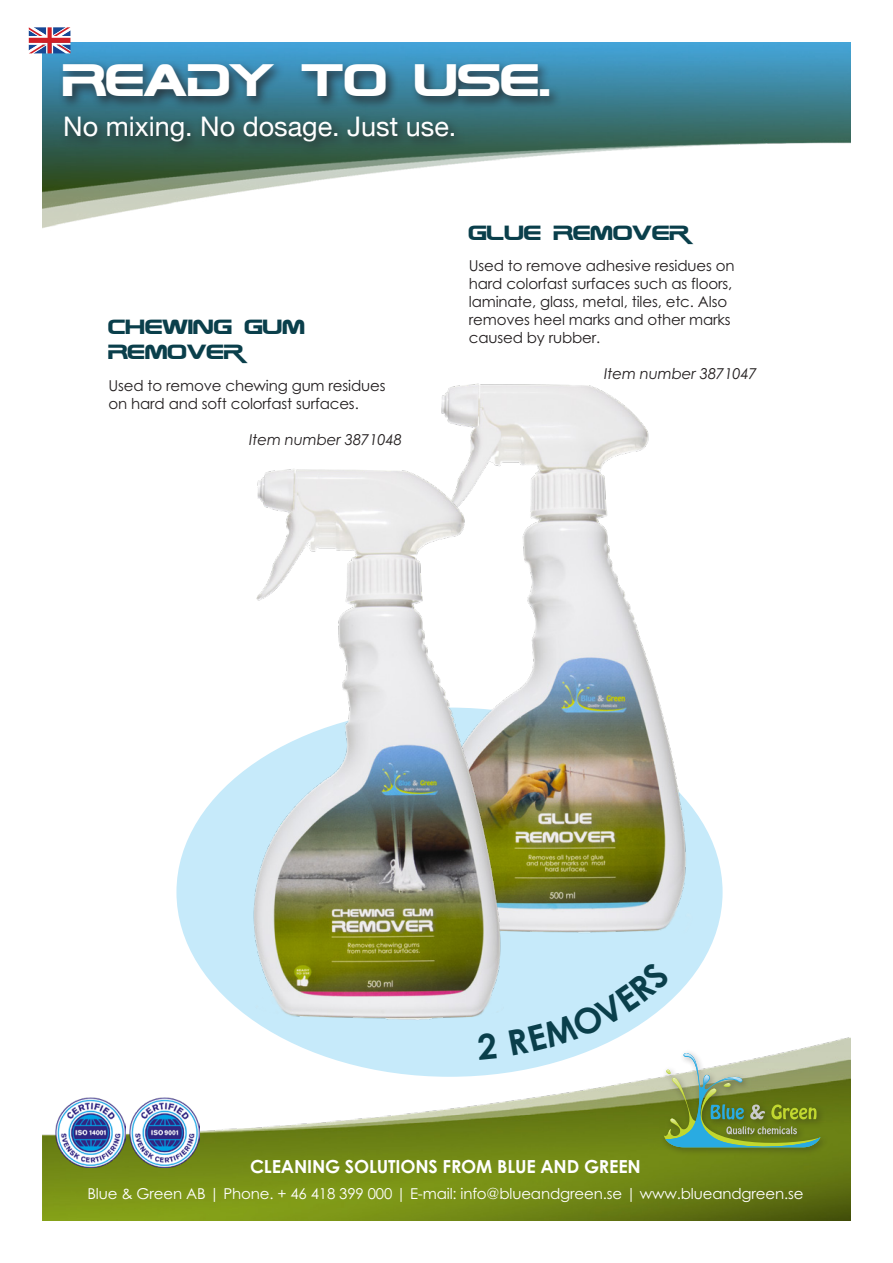
<style>
.page{position:relative;width:893px;height:1263px;background:#fff}
.page>*{position:absolute;margin:0;border:0;box-sizing:border-box;transform-origin:0 0}
.t1{font:46.5px "Zebulon";color:#fff}
.t2{font:27px "Helvetica Neue";color:#fff}
.Rubrik_1{font:21px/25.2px "Zebulon";color:#0a3f4b}
.Brödtext{font:700 18px "Century Gothic Pro";letter-spacing:-.01em;color:#fff}
.Brödtext-2{font:15px/18px "Century Gothic Pro";letter-spacing:-.01em;color:#231f20}
.Brödtext-3{font:15px "Century Gothic Pro";letter-spacing:-.01em;color:#fff}
.Bröd_artikelnummer{font:italic 15px "Century Gothic Pro";letter-spacing:-.01em;color:#231f20}
</style>
<div class="page">
<img style="left:43px;top:43px;width:807px;height:185px">
<div style="left:58px;top:60px;width:504px;height:94px;background:#231f20;opacity:.75"></div>
<svg style="left:29px;top:27px;width:41px;height:26px"></svg>
<img style="left:43px;top:1037px;width:807px;height:183px">
<div style="left:659px;top:1048px;width:169px;height:108px;background:#231f20;opacity:.3"></div>
<img style="left:129px;top:1097px;width:70px;height:70px">
<img style="left:55px;top:1097px;width:70px;height:70px">
<img style="left:441px;top:383px;width:282px;height:578px">
<img style="left:197px;top:421px;width:355px;height:656px">
<svg style="left:477px;top:1032px;width:20px;height:28px"></svg>
<svg style="left:509px;top:961px;width:311px;height:189px"></svg>
<p class="t1" style="left:63px;top:52px;width:490px">READY TO USE.</p>
<p class="t2" style="left:63px;top:106px;width:395px">No mixing. No dosage. Just use.</p>
<p class="Rubrik_1" style="left:108px;top:314px;width:198px">CHEWING GUM<br>REMOVER</p>
<p class="Brödtext-2" style="left:108px;top:376px;width:279px">Used to remove chewing gum residues on hard and soft colorfast surfaces.</p>
<p class="Bröd_artikelnummer" style="left:249px;top:430px;width:154px">Item number 3871048</p>
<p class="Rubrik_1" style="left:469px;top:220px;width:222px">GLUE REMOVER</p>
<p class="Brödtext-2" style="left:469px;top:257px;width:267px">Used to remove adhesive residues on hard colorfast surfaces such as floors, laminate, glass, metal, tiles, etc. Also removes heel marks and other marks caused by rubber.</p>
<p class="Bröd_artikelnummer" style="left:604px;top:365px;width:154px">Item number 3871047</p>
<p class="Brödtext" style="left:250px;top:1155px;width:392px">CLEANING SOLUTIONS FROM BLUE AND GREEN</p>
<p class="Brödtext-3" style="left:87px;top:1185px;width:718px">Blue &amp; Green AB | Phone. + 46 418 399 000 | E-mail: info@blueandgreen.se | www.blueandgreen.se</p>
</div>
